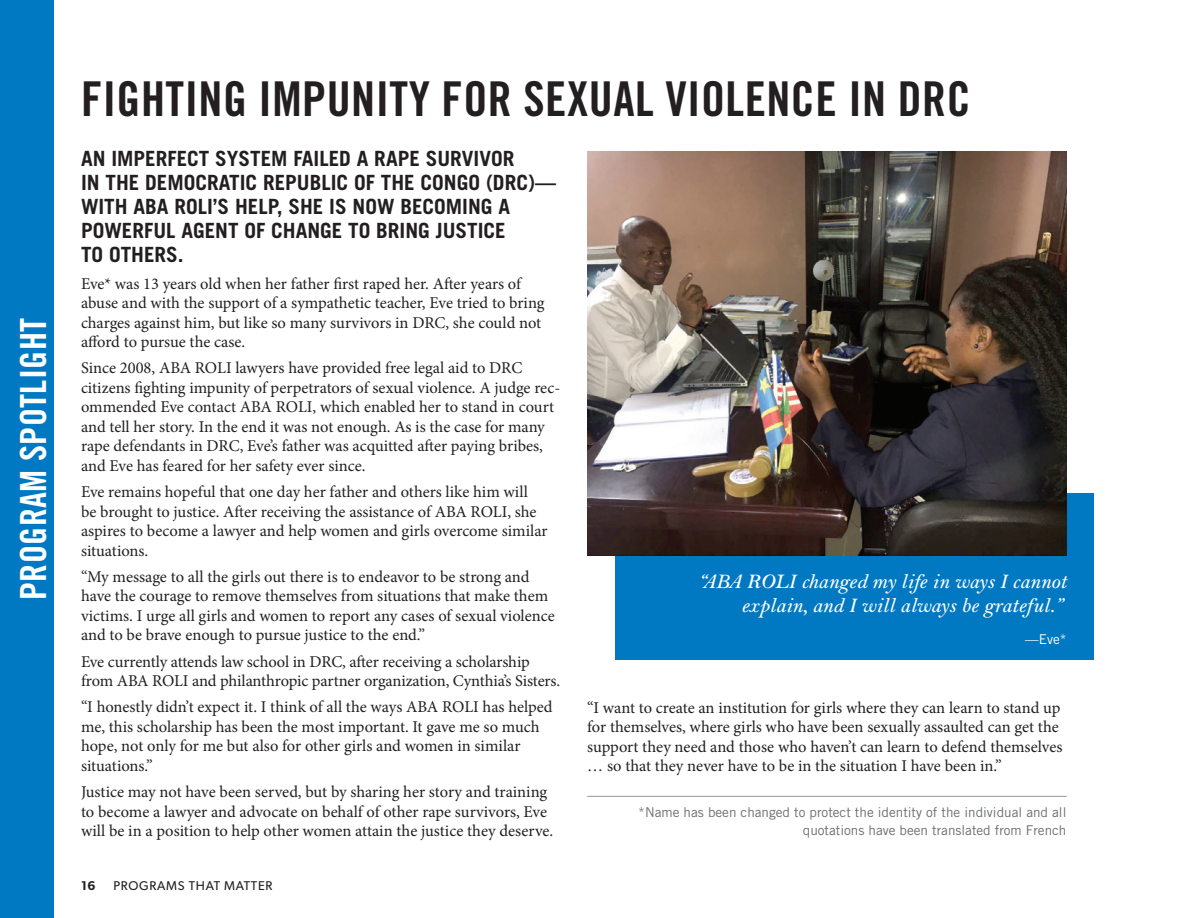
<style>
.page{position:relative;width:1188px;height:918px;background:#fff}
.page>*{position:absolute;margin:0;border:0;box-sizing:border-box;transform-origin:0 0}
.Main_Section_Head{font:48px "Trade Gothic LT Std Bd Cn 20";letter-spacing:.01em;color:#231f20}
.Main_Section_Head-2{font:36px "Trade Gothic LT Std Bd Cn 20";letter-spacing:.01em;color:#fff}
.Subhead{font:700 21px/24px "Trade Gothic LT Std";color:#231f20}
.t1{font:italic 600 21px/24px "Bell MT Std";color:#fff;text-align:right}
.Body{font:16.5px/19.5px "Minion Pro";letter-spacing:-.005em;color:#231f20}
.t2{font:13.5px/18px "Trade Gothic LT Std";color:#6c6d70;text-align:right}
.t3{font:13.5px "Trade Gothic LT Std";color:#fff}
.t4{font:12.75px "Gibson";letter-spacing:.06em;color:#231f20}
.t5{font:600 12.75px "Gibson";color:#231f20}
</style>
<div class="page">
<div style="left:615px;top:493px;width:479px;height:167px;background:#0079c2"></div>
<hr style="left:587px;top:796px;width:479px;height:1px;background:#939598">
<img style="left:587px;top:151px;width:479px;height:405px">
<div style="left:0;top:0;width:54px;height:918px;background:#0079c2"></div>
<p class="Main_Section_Head-2" style="left:12px;top:600px;width:283px;rotate:-90deg">PROGRAM SPOTLIGHT</p>
<p class="Main_Section_Head" style="left:81px;top:69px;width:891px">FIGHTING IMPUNITY FOR SEXUAL VIOLENCE IN DRC</p>
<p class="Subhead" style="left:81px;top:147px;width:477px">AN IMPERFECT SYSTEM FAILED A RAPE SURVIVOR<br>IN THE DEMOCRATIC REPUBLIC OF THE CONGO (DRC)— WITH ABA ROLI’S HELP, SHE IS NOW BECOMING A POWERFUL AGENT OF CHANGE TO BRING JUSTICE<br>TO OTHERS.</p>
<p class="Body" style="left:81px;top:274px;width:465px">Eve* was 13 years old when her father first raped her. After years of abuse and with the support of a sympathetic teacher, Eve tried to bring charges against him, but like so many survivors in DRC, she could not afford to pursue the case.</p>
<p class="Body" style="left:81px;top:358px;width:481px">Since 2008, ABA ROLI lawyers have provided free legal aid to DRC citizens fighting impunity of perpetrators of sexual violence. A judge rec&shy;ommended Eve contact ABA ROLI, which enabled her to stand in court and tell her story. In the end it was not enough. As is the case for many rape defendants in DRC, Eve’s father was acquitted after paying bribes, and Eve has feared for her safety ever since.</p>
<p class="Body" style="left:81px;top:482px;width:468px">Eve remains hopeful that one day her father and others like him will<br>be brought to justice. After receiving the assistance of ABA ROLI, she aspires to become a lawyer and help women and girls overcome similar situations.</p>
<p class="Body" style="left:81px;top:567px;width:475px">“My message to all the girls out there is to endeavor to be strong and have the courage to remove themselves from situations that make them victims. I urge all girls and women to report any cases of sexual violence and to be brave enough to pursue justice to the end.”</p>
<p class="Body" style="left:81px;top:652px;width:479px">Eve currently attends law school in DRC, after receiving a scholarship from ABA ROLI and philanthropic partner organization, Cynthia’s Sisters.</p>
<p class="Body" style="left:81px;top:697px;width:473px">“I honestly didn’t expect it. I think of all the ways ABA ROLI has helped me, this scholarship has been the most important. It gave me so much hope, not only for me but also for other girls and women in similar situations.”</p>
<p class="Body" style="left:81px;top:782px;width:472px">Justice may not have been served, but by sharing her story and training to become a lawyer and advocate on behalf of other rape survivors, Eve will be in a position to help other women attain the justice they deserve.</p>
<p class="t1" style="left:698px;top:570px;width:370px">“ABA ROLI changed my life in ways I cannot explain, and I will always be grateful.”</p>
<p class="t3" style="left:1025px;top:631px;width:43px">—Eve*</p>
<p class="Body" style="left:587px;top:698px;width:477px">“I want to create an institution for girls where they can learn to stand up for themselves, where girls who have been sexually assaulted can get the support they need and those who haven’t can learn to defend themselves … so that they never have to be in the situation I have been in.”</p>
<p class="t2" style="left:638px;top:803px;width:430px">*Name has been changed to protect the identity of the individual and all quotations have been translated from French</p>
<p class="t5" style="left:81px;top:878px;width:16px">16</p>
<p class="t4" style="left:113px;top:878px;width:161px">PROGRAMS THAT MATTER</p>
</div>
